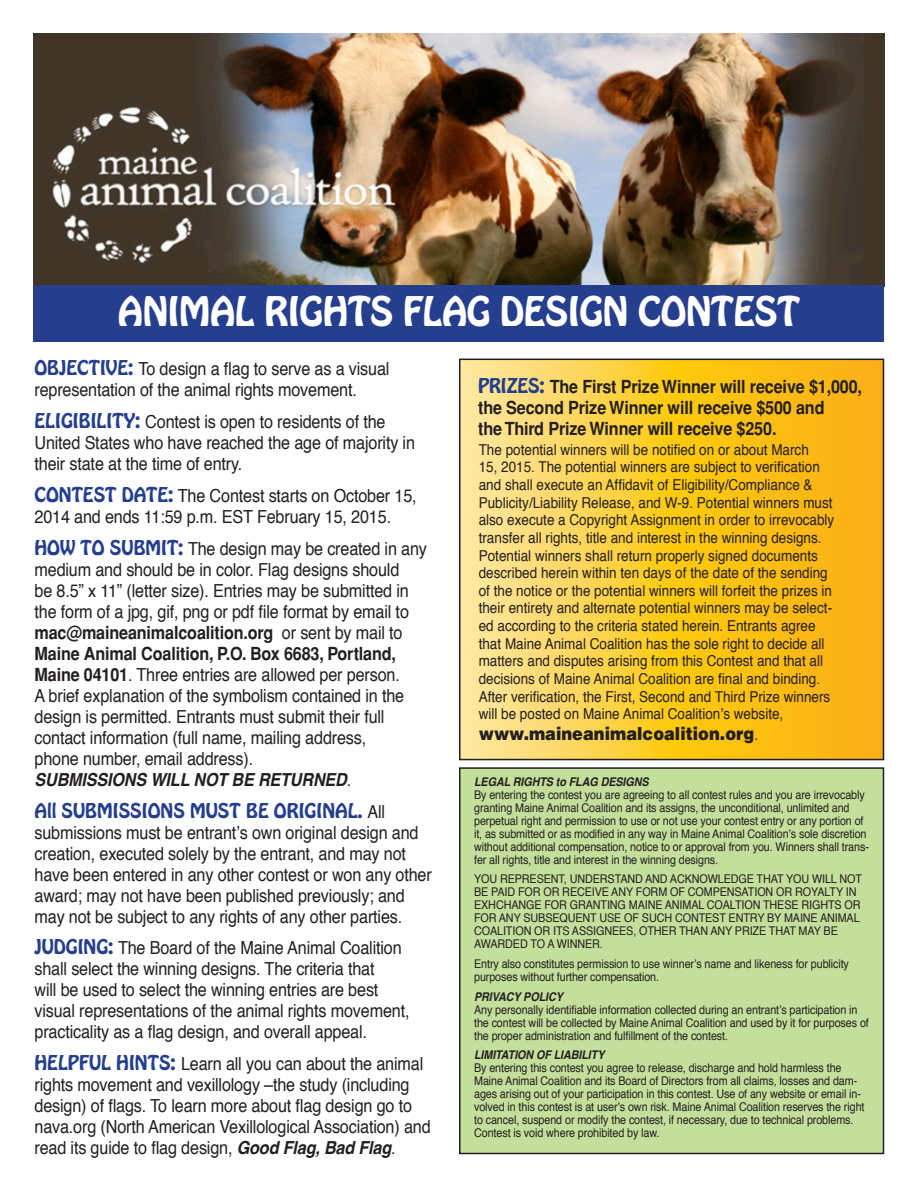
<style>
.page{position:relative;width:918px;height:1188px;background:#fff}
.page>*{position:absolute;margin:0;border:0;box-sizing:border-box;transform-origin:0 0}
.t1{font:36px "Hobo Std";letter-spacing:-.01em;color:#fff}
.t2{font:18px/21px "Helvetica";letter-spacing:-.01em;color:#231f20;scale:.9 1}
.t3{font:700 18px/21px "Helvetica";letter-spacing:-.01em;color:#231f20;scale:.9 1}
.t4{font:900 18px "Helvetica";color:#231f20;scale:.9 1}
.t5{font:15px/17.7px "Helvetica";color:#231f20;scale:.9 1}
.t6{font:12px/12.9px "Helvetica";letter-spacing:-.01em;color:#231f20;scale:.9 1}
.t7{font:italic 700 12px "Helvetica";letter-spacing:-.01em;color:#231f20;scale:.9 1}
.s1{font-family:"Hobo Std";color:#253f8e}
.s2{font-weight:700}
.s3{font-weight:700;font-style:italic}
.s4{font-family:"Hobo Std";font-weight:400;color:#253f8e}
.s5{font-weight:400;font-size:15px}
</style>
<div class="page">
<svg style="left:462px;top:362px;width:419px;height:395px;background:#fdca39"></svg>
<div style="left:459px;top:359px;width:425px;height:401px;border:2px solid #231f20"></div>
<div style="left:460px;top:768px;width:424px;height:386px;background:#c4df9b"></div>
<div style="left:459px;top:767px;width:425px;height:387px;border:2px solid #231f20"></div>
<img style="left:34px;top:34px;width:850px;height:251px">
<div style="left:34px;top:285px;width:850px;height:57px;background:#253f8e"></div>
<p class="t1" style="left:118px;top:287px;width:684px">ANIMAL RIGHTS FLAG DESIGN CONTEST</p>
<p class="t2" style="left:34px;top:359px;width:396px"><span class="s1">OBJECTIVE:</span> To design a flag to serve as a visual representation of the animal rights movement.</p>
<p class="t2" style="left:34px;top:412px;width:424px"><span class="s1">ELIGIBILITY:</span> Contest is open to residents of the<br>United States who have reached the age of majority in their state at the time of entry.</p>
<p class="t2" style="left:34px;top:486px;width:426px"><span class="s1">CONTEST DATE:</span> The Contest starts on October 15,<br>2014 and ends 11:59 p.m. EST February 15, 2015.</p>
<p class="t2" style="left:34px;top:538px;width:438px"><span class="s1">HOW TO SUBMIT:</span> The design may be created in any medium and should be in color. Flag designs should<br>be 8.5” x 11” (letter size). Entries may be submitted in the form of a jpg, gif, png or pdf file format by email to <span class="s2">mac@maineanimalcoalition.org</span> or sent by mail to <span class="s2">Maine Animal Coalition, P.O. Box 6683, Portland, Maine 04101</span>. Three entries are allowed per person.<br>A brief explanation of the symbolism contained in the design is permitted. Entrants must submit their full contact information (full name, mailing address,<br>phone number, email address).<br><span class="s3">SUBMISSIONS WILL NOT BE RETURNED</span>.</p>
<p class="t2" style="left:34px;top:801px;width:443px"><span class="s1">All SUBMISSIONS MUST BE ORIGINAL.</span> All submissions must be entrant’s own original design and creation, executed solely by the entrant, and may not have been entered in any other contest or won any other award; may not have been published previously; and may not be subject to any rights of any other parties.</p>
<p class="t2" style="left:34px;top:938px;width:418px"><span class="s1">JUDGING:</span> The Board of the Maine Animal Coalition shall select the winning designs. The criteria that<br>will be used to select the winning entries are best visual representations of the animal rights movement, practicality as a flag design, and overall appeal.</p>
<p class="t2" style="left:34px;top:1054px;width:442px"><span class="s1">HELPFUL HINTS:</span> Learn all you can about the animal rights movement and vexillology –the study (including design) of flags. To learn more about flag design go to nava.org (North American Vexillological Association) and read its guide to flag design, <span class="s3">Good Flag, Bad Flag</span>.</p>
<p class="t3" style="left:478px;top:376px;width:428px"><span class="s4">PRIZES:</span> The First Prize Winner will receive $1,000, the Second Prize Winner will receive $500 and<br>the Third Prize Winner will receive $250.</p>
<p class="t5" style="left:479px;top:441px;width:397px">The potential winners will be notified on or about March<br>15, 2015. The potential winners are subject to verification and shall execute an Affidavit of Eligibility/Compliance &amp; Publicity/Liability Release, and W-9. Potential winners must also execute a Copyright Assignment in order to irrevocably transfer all rights, title and interest in the winning designs.<br>Potential winners shall return properly signed documents described herein within ten days of the date of the sending of the notice or the potential winners will forfeit the prizes in their entirety and alternate potential winners may be select&shy;ed according to the criteria stated herein. Entrants agree that Maine Animal Coalition has the sole right to decide all matters and disputes arising from this Contest and that all decisions of Maine Animal Coalition are final and binding.<br>After verification, the First, Second and Third Prize winners will be posted on Maine Animal Coalition’s website,</p>
<p class="t4" style="left:479px;top:722px;width:312px">www.maineanimalcoalition.org<span class="s5">.</span></p>
<p class="t7" style="left:474px;top:772px;width:195px">LEGAL RIGHTS to FLAG DESIGNS</p>
<p class="t6" style="left:474px;top:788px;width:440px">By entering the contest you are agreeing to all contest rules and you are irrevocably granting Maine Animal Coalition and its assigns, the unconditional, unlimited and perpetual right and permission to use or not use your contest entry or any portion of it, as submitted or as modified in any way in Maine Animal Coalition’s sole discretion without additional compensation, notice to or approval from you. Winners shall trans&shy;fer all rights, title and interest in the winning designs.</p>
<p class="t6" style="left:474px;top:873px;width:432px">YOU REPRESENT, UNDERSTAND AND ACKNOWLEDGE THAT YOU WILL NOT BE PAID FOR OR RECEIVE ANY FORM OF COMPENSATION OR ROYALTY IN EXHCHANGE FOR GRANTING MAINE ANIMAL COALTION THESE RIGHTS OR FOR ANY SUBSEQUENT USE OF SUCH CONTEST ENTRY BY MAINE ANIMAL COALITION OR ITS ASSIGNEES, OTHER THAN ANY PRIZE THAT MAY BE AWARDED TO A WINNER.</p>
<p class="t6" style="left:474px;top:958px;width:418px">Entry also constitutes permission to use winner’s name and likeness for publicity purposes without further compensation.</p>
<p class="t7" style="left:474px;top:987px;width:100px">PRIVACY POLICY</p>
<p class="t6" style="left:474px;top:1003px;width:440px">Any personally identifiable information collected during an entrant’s participation in the contest will be collected by Maine Animal Coalition and used by it for purposes of the proper administration and fulfillment of the contest.</p>
<p class="t7" style="left:474px;top:1045px;width:146px">LIMITATION OF LIABILITY</p>
<p class="t6" style="left:474px;top:1062px;width:435px">By entering this contest you agree to release, discharge and hold harmless the Maine Animal Coalition and its Board of Directors from all claims, losses and dam&shy;ages arising out of your participation in this contest. Use of any website or email in&shy;volved in this contest is at user’s own risk. Maine Animal Coalition reserves the right to cancel, suspend or modify the contest, if necessary, due to technical problems.<br>Contest is void where prohibited by law.</p>
</div>
